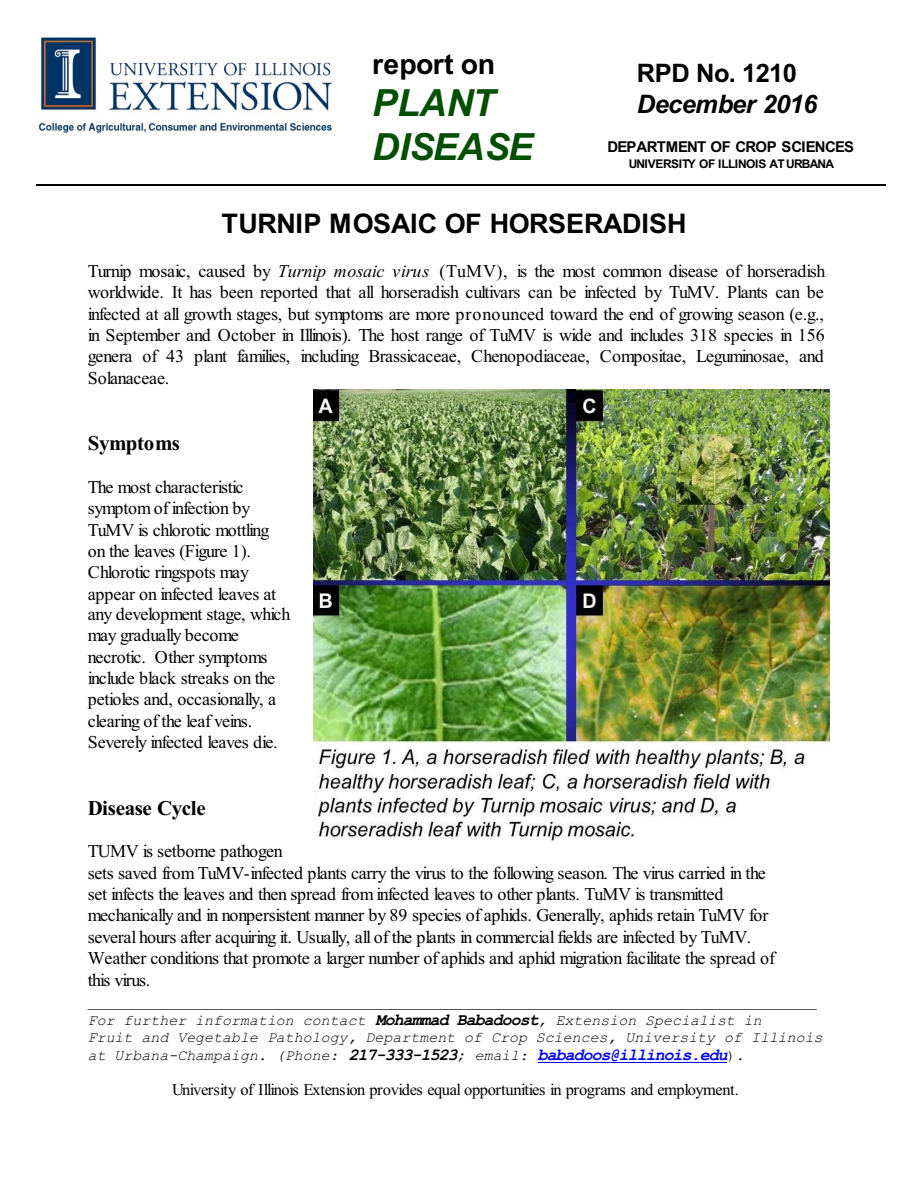
<style>
.page{position:relative;width:918px;height:1188px;background:#fff}
.page>*{position:absolute;margin:0;border:0;box-sizing:border-box;transform-origin:0 0}
.t1{font:italic 700 37.5px/44px "Arial";letter-spacing:-.01em;color:#004f00}
.t2{font:700 28.5px "Arial";letter-spacing:-.01em;color:#000}
.t3{font:700 27px "Arial";letter-spacing:-.015em;color:#000}
.t4{font:italic 700 25.5px "Arial";letter-spacing:-.025em;color:#000}
.t5{font:700 25.5px "Arial";letter-spacing:-.02em;color:#000}
.t6{font:700 21px "Times New Roman";letter-spacing:-.02em;color:#000}
.t7{font:18px/21.3px "Times New Roman";letter-spacing:-.025em;color:#000}
.t8{font:18px "Times New Roman";color:#241f21}
.t9{font:16.5px "Times New Roman";letter-spacing:-.03em;color:#000}
.t10{font:italic 15px/17.4px "Courier New";color:#000}
.t11{font:700 15px "Arial";letter-spacing:-.045em;color:#000}
.t12{font:700 12px "Arial";letter-spacing:-.045em;color:#000}
.s1{font-style:italic}
.s2{font-weight:700;font-size:16.5px}
.s3{font-weight:700}
.s4{font-weight:700;font-size:16.5px;color:#00f}
.s5{font-style:normal}
</style>
<div class="page">
<img style="left:314px;top:389px;width:516px;height:452px">
<img style="left:38px;top:37px;width:294px;height:96px">
<hr style="left:538px;top:1062px;width:189px;height:1px;background:#00f">
<hr style="left:36px;top:184px;width:849px;height:2px;background:#000">
<h2 class="t2" style="left:372px;top:54px;width:124px">report on</h2>
<h1 class="t1" style="left:372px;top:84px;width:162px">PLANT<br>DISEASE</h1>
<h3 class="t5" style="left:637px;top:64px;width:162px">RPD No. 1210</h3>
<h3 class="t4" style="left:637px;top:94px;width:182px">December 2016</h3>
<p class="t11" style="left:608px;top:141px;width:248px">DEPARTMENT OF CROP SCIENCES</p>
<p class="t12" style="left:629px;top:159px;width:207px">UNIVERSITY OF ILLINOIS AT URBANA</p>
<h3 class="t3" style="left:222px;top:213px;width:467px">TURNIP MOSAIC OF HORSERADISH</h3>
<p class="t7" style="left:88px;top:262px;width:739px;text-align:justify">Turnip mosaic, caused by <span class="s1">Turnip mosaic virus</span> (TuMV), is the most common disease of horseradish worldwide. It has been reported that all horseradish cultivars can be infected by TuMV. Plants can be infected at all growth stages, but symptoms are more pronounced toward the end of growing season (e.g., in September and October in Illinois). The host range of TuMV is wide and includes 318 species in 156 genera of 43 plant families, including Brassicaceae, Chenopodiaceae, Compositae, Leguminosae, and Solanaceae.</p>
<p class="t6" style="left:88px;top:436px;width:94px">Symptoms</p>
<p class="t7" style="left:88px;top:478px;width:204px">The most characteristic symptom of infection by<br>TuMV is chlorotic mottling on the leaves (Figure 1).<br>Chlorotic ringspots may appear on infected leaves at any development stage, which may gradually become necrotic. Other symptoms include black streaks on the petioles and, occasionally, a clearing of the leaf veins.<br>Severely infected leaves die.</p>
<p class="t6" style="left:88px;top:800px;width:119px">Disease Cycle</p>
<p class="t7" style="left:88px;top:842px;width:689px">TUMV is setborne pathogen<br>sets saved from TuMV-infected plants carry the virus to the following season. The virus carried in the set infects the leaves and then spread from infected leaves to other plants. TuMV is transmitted mechanically and in nonpersistent manner by 89 species of aphids. Generally, aphids retain TuMV for several hours after acquiring it. Usually, all of the plants in commercial fields are infected by TuMV.<br>Weather conditions that promote a larger number of aphids and aphid migration facilitate the spread of this virus.</p>
<p class="t8" style="left:88px;top:993px;width:730px">_________________________________________________________________________________</p>
<p class="t10" style="left:88px;top:1013px;width:737px">For further information contact <span class="s2">Mohammad Babadoost</span>, Extension Specialist in<br>Fruit and Vegetable Pathology, Department of Crop Sciences, University of Illinois at Urbana-Champaign. (Phone: <span class="s2">217-333-1523</span><span class="s3">;</span> email: <span class="s4">babadoos@illinois.edu</span><span class="s5">)</span>.</p>
<p class="t9" style="left:172px;top:1083px;width:568px">University of Illinois Extension provides equal opportunities in programs and employment.</p>
</div>
